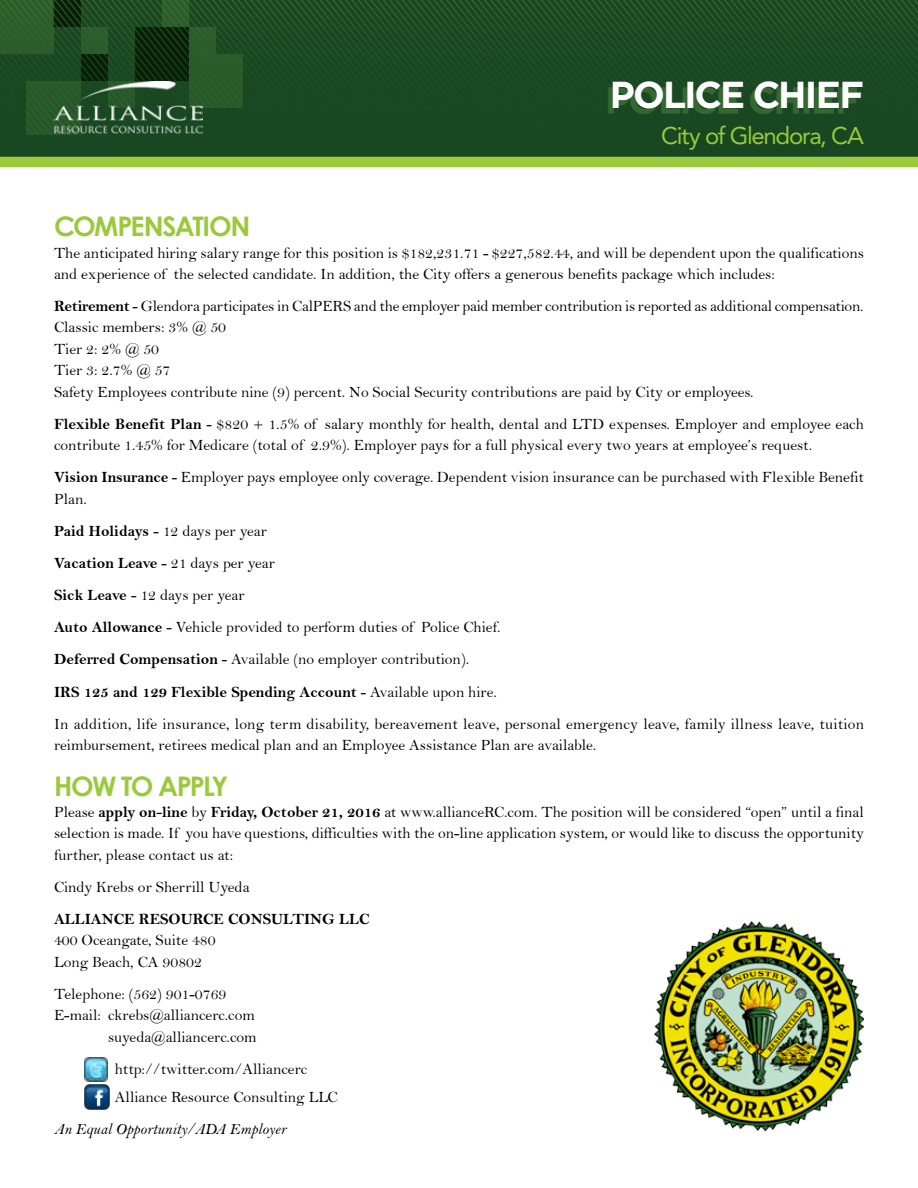
<style>
.page{position:relative;width:918px;height:1188px;background:#fff}
.page>*{position:absolute;margin:0;border:0;box-sizing:border-box;transform-origin:0 0}
.t1{font:700 37.5px "Gotham";letter-spacing:-.05em;color:#fff}
.t2{font:700 27px "Century Gothic";letter-spacing:-.06em;color:#9aca3c}
.t3{font:24px "Avenir";letter-spacing:-.055em;color:#9aca3c}
.t4{font:15.75px/21.3px "Bell";color:#000}
.t5{font:15.75px "Bell MT Bold";color:#000}
.t6{font:15.75px "Bell MT Italic";color:#000}
.s1{font-family:"Bell MT Bold"}
.s2{font-family:"Bell"}
</style>
<div class="page">
<svg style="left:0;top:0;width:918px;height:157px"></svg>
<img style="left:53px;top:82px;width:149px;height:53px">
<div style="left:608px;top:87px;width:249px;height:27px;background:#407237;opacity:.75"></div>
<img style="left:84px;top:1084px;width:25px;height:26px">
<img style="left:84px;top:1058px;width:24px;height:24px">
<img style="left:654px;top:921px;width:210px;height:211px">
<div style="left:0;top:157px;width:918px;height:10px;background:#9aca3c"></div>
<h1 class="t1" style="left:610px;top:73px;width:256px">POLICE CHIEF</h1>
<h3 class="t3" style="left:661px;top:122px;width:204px">City of Glendora, CA</h3>
<h2 class="t2" style="left:54px;top:206px;width:198px">COMPENSATION</h2>
<p class="t4" style="left:54px;top:242px;width:812px">The anticipated hiring salary range for this position is $182,231.71 - $227,582.44, and will be dependent upon the qualifications and experience of the selected candidate. In addition, the City offers a generous benefits package which includes:</p>
<p class="t4" style="left:54px;top:295px;width:811px"><span class="s1">Retirement</span> - Glendora participates in CalPERS and the employer paid member contribution is reported as additional compensation.<br>Classic members: 3% @ 50<br>Tier 2: 2% @ 50<br>Tier 3: 2.7% @ 57<br>Safety Employees contribute nine (9) percent. No Social Security contributions are paid by City or employees.</p>
<p class="t4" style="left:54px;top:413px;width:812px"><span class="s1">Flexible Benefit Plan</span> - $820 + 1.5% of salary monthly for health, dental and LTD expenses. Employer and employee each contribute 1.45% for Medicare (total of 2.9%). Employer pays for a full physical every two years at employee’s request.</p>
<p class="t4" style="left:54px;top:466px;width:811px"><span class="s1">Vision Insurance</span> - Employer pays employee only coverage. Dependent vision insurance can be purchased with Flexible Benefit<br>Plan.</p>
<p class="t4" style="left:54px;top:515px;width:448px;line-height:32.1px"><span class="s1">Paid Holidays</span> - 12 days per year<br><span class="s1">Vacation Leave</span> - 21 days per year<br><span class="s1">Sick Leave</span> - 12 days per year<br><span class="s1">Auto Allowance</span> - Vehicle provided to perform duties of Police Chief.<br><span class="s1">Deferred Compensation</span> - Available (no employer contribution).</p>
<p class="t5" style="left:54px;top:682px;width:444px">IRS 125 and 129 Flexible Spending Account <span class="s2">- Available upon hire.</span></p>
<p class="t4" style="left:54px;top:713px;width:812px">In addition, life insurance, long term disability, bereavement leave, personal emergency leave, family illness leave, tuition reimbursement, retirees medical plan and an Employee Assistance Plan are available.</p>
<h2 class="t2" style="left:54px;top:765px;width:176px">HOW TO APPLY</h2>
<p class="t4" style="left:54px;top:801px;width:812px;text-align:justify">Please <span class="s1">apply on-line</span> by <span class="s1">Friday, October 21, 2016</span> at www.allianceRC.com. The position will be considered “open” until a final selection is made. If you have questions, difficulties with the on-line application system, or would like to discuss the opportunity further, please contact us at:</p>
<p class="t4" style="left:54px;top:876px;width:197px">Cindy Krebs or Sherrill Uyeda</p>
<p class="t5" style="left:54px;top:910px;width:317px">ALLIANCE RESOURCE CONSULTING LLC</p>
<p class="t4" style="left:54px;top:930px;width:163px">400 Oceangate, Suite 480<br>Long Beach, CA 90802</p>
<p class="t4" style="left:54px;top:983px;width:174px">Telephone: (562) 901-0769</p>
<p class="t4" style="left:54px;top:1005px;width:202px">E-mail: ckrebs@alliancerc.com</p>
<p class="t4" style="left:108px;top:1026px;width:150px">suyeda@alliancerc.com</p>
<p class="t4" style="left:115px;top:1055px;width:225px;line-height:28px">http://twitter.com/Alliancerc<br>Alliance Resource Consulting LLC</p>
<p class="t6" style="left:54px;top:1120px;width:234px">An Equal Opportunity/ADA Employer</p>
</div>
